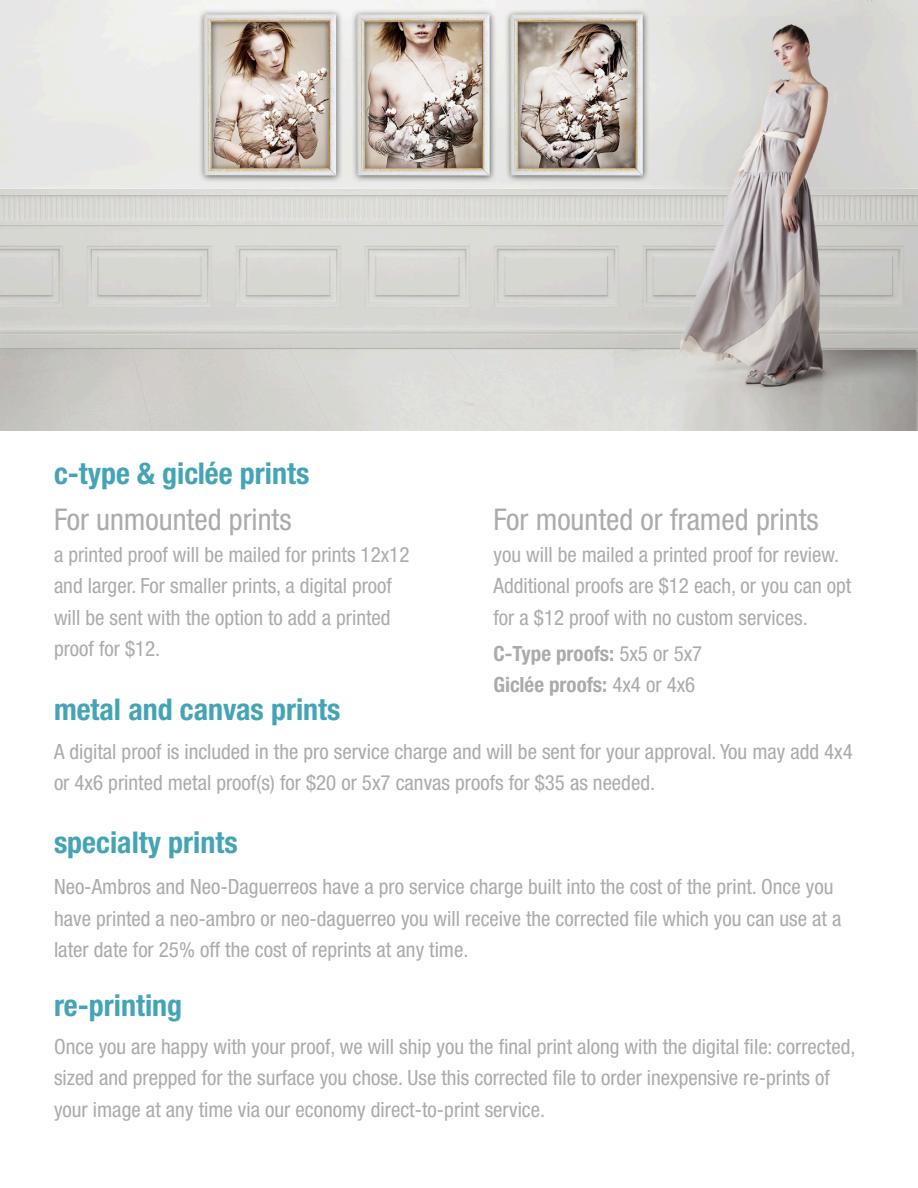
<style>
.page{position:relative;width:918px;height:1188px;background:#fff}
.page>*{position:absolute;margin:0;border:0;box-sizing:border-box;transform-origin:0 0}
.t1{font:700 condensed 30px "Helvetica Neue LT Std";color:#44a4b6}
.t2{font:condensed 30px "Helvetica Neue LT Std";color:#adaaab}
.t3{font:condensed 21px/31.5px "Helvetica Neue LT Std";color:#adaaab}
.t4{font:700 condensed 21px "Helvetica Neue LT Std";color:#adaaab}
.s1{font-weight:400}
</style>
<div class="page">
<img style="left:0;top:0;width:918px;height:431px">
<p class="t1" style="left:54px;top:455px;width:257px">c-type &amp; giclée prints</p>
<p class="t2" style="left:54px;top:502px;width:239px">For unmounted prints</p>
<p class="t3" style="left:54px;top:539px;width:357px">a printed proof will be mailed for prints 12x12</p>
<p class="t3" style="left:54px;top:570px;width:340px">and larger. For smaller prints, a digital proof</p>
<p class="t3" style="left:54px;top:602px;width:338px">will be sent with the option to add a printed</p>
<p class="t3" style="left:54px;top:633px;width:108px">proof for $12.</p>
<p class="t1" style="left:54px;top:691px;width:288px">metal and canvas prints</p>
<p class="t2" style="left:494px;top:502px;width:327px">For mounted or framed prints</p>
<p class="t3" style="left:494px;top:539px;width:347px">you will be mailed a printed proof for review.</p>
<p class="t3" style="left:494px;top:570px;width:359px">Additional proofs are $12 each, or you can opt</p>
<p class="t3" style="left:494px;top:602px;width:316px">for a $12 proof with no custom services.</p>
<p class="t4" style="left:494px;top:641px;width:210px">C-Type proofs: <span class="s1">5x5 or 5x7</span></p>
<p class="t4" style="left:494px;top:672px;width:203px">Giclée proofs: <span class="s1">4x4 or 4x6</span></p>
<p class="t3" style="left:54px;top:735px;width:800px">A digital proof is included in the pro service charge and will be sent for your approval. You may add 4x4 or 4x6 printed metal proof(s) for $20 or 5x7 canvas proofs for $35 as needed.</p>
<p class="t1" style="left:54px;top:824px;width:185px">specialty prints</p>
<p class="t3" style="left:54px;top:871px;width:789px">Neo-Ambros and Neo-Daguerreos have a pro service charge built into the cost of the print. Once you have printed a neo-ambro or neo-daguerreo you will receive the corrected file which you can use at a later date for 25% off the cost of reprints at any time.</p>
<p class="t1" style="left:54px;top:988px;width:130px">re-printing</p>
<p class="t3" style="left:54px;top:1030px;width:803px">Once you are happy with your proof, we will ship you the final print along with the digital file: corrected, sized and prepped for the surface you chose. Use this corrected file to order inexpensive re-prints of your image at any time via our economy direct-to-print service.</p>
</div>
